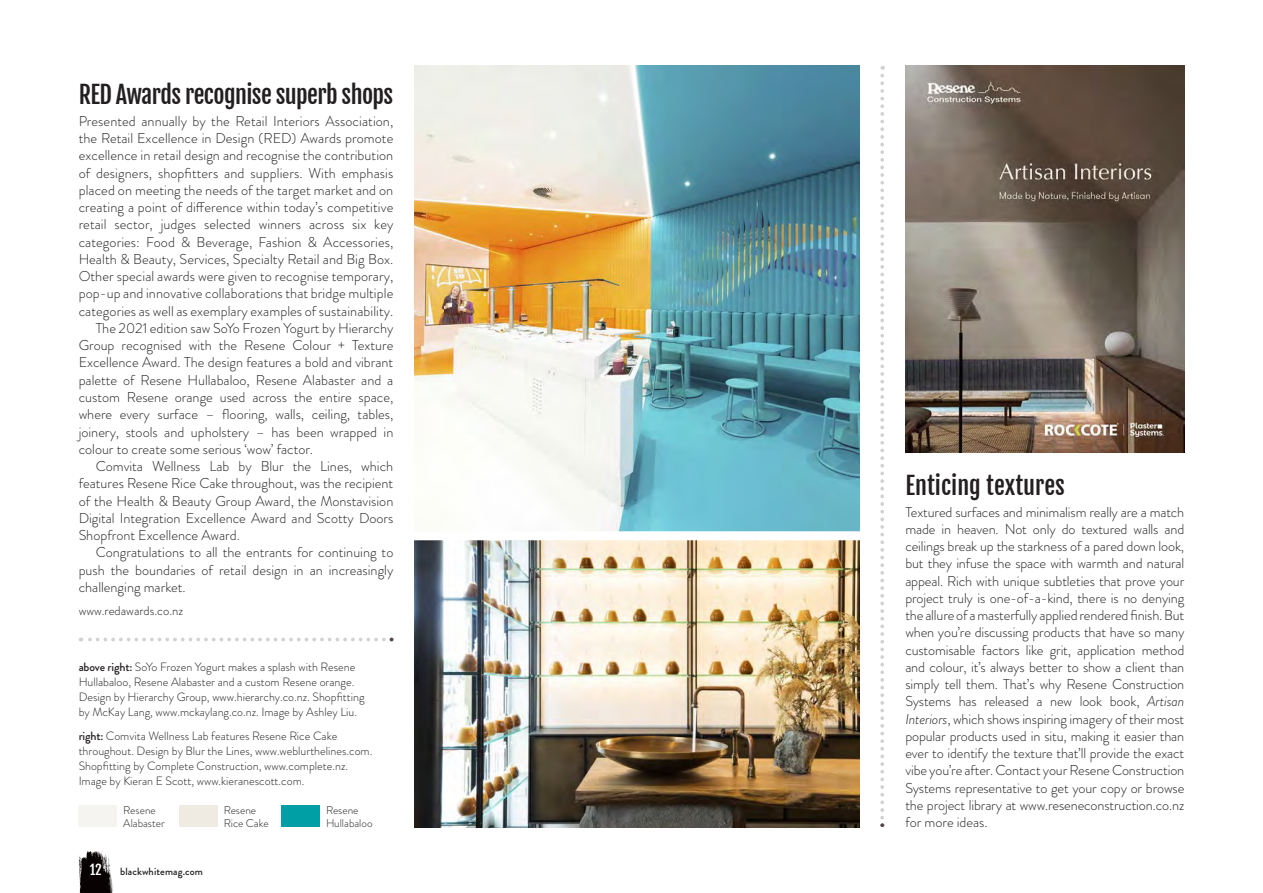
<style>
.page{position:relative;width:1263px;height:893px;background:#fff}
.page>*{position:absolute;margin:0;border:0;box-sizing:border-box;transform-origin:0 0}
.t1{font:24px "Fjalla One";letter-spacing:-.025em;color:#231f20}
.t2{font:24px "Fjalla One";color:#231f20}
.Body_Copy{font:300 14.25px/17.2px "Brandon Grotesque";color:#231f20;text-align:justify}
.t3{font:13.5px "Fjalla One";color:#fff}
.Body_Copy-2{font:300 12.75px "Brandon Grotesque";color:#231f20}
.t4{font:300 12px/15px "Brandon Grotesque";color:#231f20}
.t5{font:300 11.25px/12.8px "Brandon Grotesque";color:#231f20}
.t6{font:500 10.5px "Brandon Grotesque";letter-spacing:.01em;color:#231f20}
.s1{font-weight:500}
.s2{font-style:italic}
</style>
<div class="page">
<img style="left:415px;top:66px;width:444px;height:761px">
<div style="left:179px;top:806px;width:38px;height:21px;background:#efebe3"></div>
<div style="left:79px;top:806px;width:38px;height:21px;background:#f5f4f1"></div>
<img style="left:905px;top:66px;width:279px;height:387px">
<svg style="left:81px;top:638px;width:303px;height:3px"></svg>
<svg style="left:880px;top:66px;width:4px;height:761px"></svg>
<div style="left:408px;top:531px;width:459px;height:9px;background:#fff"></div>
<div style="left:281px;top:806px;width:39px;height:21px;background:#009fa6"></div>
<svg style="left:79px;top:851px;width:34px;height:42px"></svg>
<p class="t1" style="left:79px;top:80px;width:316px">RED Awards recognise superb shops</p>
<p class="Body_Copy" style="left:79px;top:112px;width:316px">Presented annually by the Retail Interiors Association, the Retail Excellence in Design (RED) Awards promote excellence in retail design and recognise the contribution of designers, shopfitters and suppliers. With emphasis placed on meeting the needs of the target market and on creating a point of difference within today’s competitive retail sector, judges selected winners across six key categories: Food &amp; Beverage, Fashion &amp; Accessories, Health &amp; Beauty, Services, Specialty Retail and Big Box.<br>Other special awards were given to recognise temporary, pop-up and innovative collaborations that bridge multiple categories as well as exemplary examples of sustainability.</p>
<p class="Body_Copy" style="left:79px;top:319px;width:316px;text-indent:17px">The 2021 edition saw SoYo Frozen Yogurt by Hierarchy Group recognised with the Resene Colour + Texture Excellence Award. The design features a bold and vibrant palette of Resene Hullabaloo, Resene Alabaster and a custom Resene orange used across the entire space, where every surface – flooring, walls, ceiling, tables, joinery, stools and upholstery – has been wrapped in colour to create some serious ‘wow’ factor.</p>
<p class="Body_Copy" style="left:79px;top:458px;width:316px;text-indent:17px">Comvita Wellness Lab by Blur the Lines, which features Resene Rice Cake throughout, was the recipient of the Health &amp; Beauty Group Award, the Monstavision Digital Integration Excellence Award and Scotty Doors Shopfront Excellence Award.</p>
<p class="Body_Copy" style="left:79px;top:544px;width:316px;text-indent:17px">Congratulations to all the entrants for continuing to push the boundaries of retail design in an increasingly challenging market.</p>
<p class="Body_Copy-2" style="left:79px;top:602px;width:106px">www.redawards.co.nz</p>
<p class="t4" style="left:79px;top:659px;width:287px"><span class="s1">above right:</span> SoYo Frozen Yogurt makes a splash with Resene Hullabaloo, Resene Alabaster and a custom Resene orange.<br>Design by Hierarchy Group, www.hierarchy.co.nz. Shopfitting by McKay Lang, www.mckaylang.co.nz. Image by Ashley Liu.</p>
<p class="t4" style="left:79px;top:728px;width:295px"><span class="s1">right:</span> Comvita Wellness Lab features Resene Rice Cake throughout. Design by Blur the Lines, www.weblurthelines.com.<br>Shopfitting by Complete Construction, www.complete.nz.<br>Image by Kieran E Scott, www.kieranescott.com.</p>
<p class="t5" style="left:224px;top:804px;width:46px">Resene<br>Rice Cake</p>
<p class="t5" style="left:123px;top:804px;width:43px">Resene<br>Alabaster</p>
<p class="t5" style="left:326px;top:804px;width:48px">Resene<br>Hullabaloo</p>
<p class="t3" style="left:90px;top:861px;width:14px">12</p>
<p class="t6" style="left:120px;top:864px;width:84px">blackwhitemag.com</p>
<p class="t2" style="left:905px;top:471px;width:161px">Enticing textures</p>
<p class="Body_Copy" style="left:905px;top:503px;width:280px">Textured surfaces and minimalism really are a match made in heaven. Not only do textured walls and ceilings break up the starkness of a pared down look, but they infuse the space with warmth and natural appeal. Rich with unique subtleties that prove your project truly is one-of-a-kind, there is no denying the allure of a masterfully applied rendered finish. But when you’re discussing products that have so many customisable factors like grit, application method and colour, it’s always better to show a client than simply tell them. That’s why Resene Construction Systems has released a new look book, <span class="s2">Artisan Interiors</span>, which shows inspiring imagery of their most popular products used in situ, making it easier than ever to identify the texture that’ll provide the exact vibe you’re after. Contact your Resene Construction Systems representative to get your copy or browse the project library at www.reseneconstruction.co.nz for more ideas.</p>
</div>
